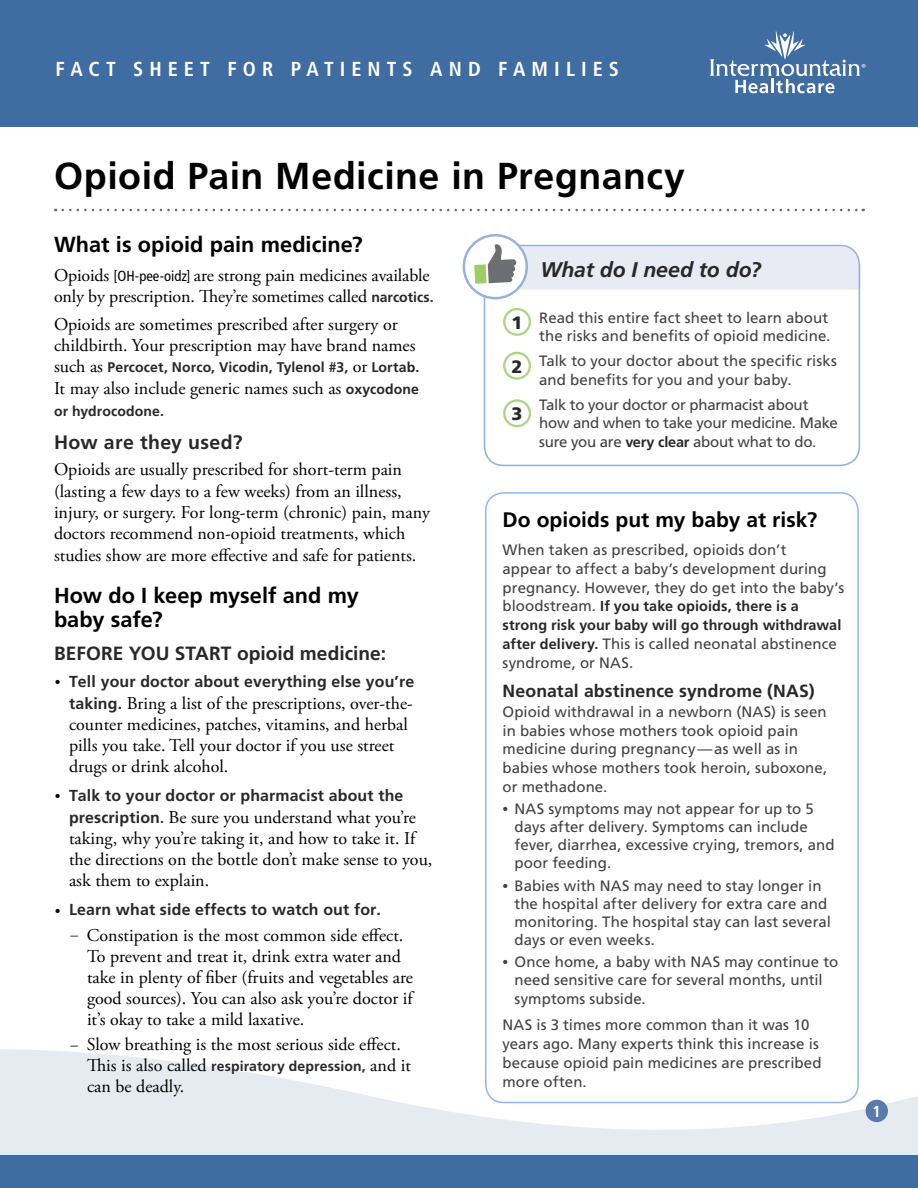
<style>
.page{position:relative;width:918px;height:1188px;background:#fff}
.page>*{position:absolute;margin:0;border:0;box-sizing:border-box;transform-origin:0 0}
.Title__h1{font:700 37.5px "Frutiger LT Std";letter-spacing:.015em;color:#000}
.Level_1__h2{font:700 21.75px/24px "Frutiger LT Std";color:#000}
.Level_2__h3{font:italic 700 21.15px "Frutiger LT Std";letter-spacing:-.005em;color:#292829}
.Level_1__h2-2{font:700 21px "Frutiger LT Std";color:#000}
.t1{font:700 condensed 20.25px "Frutiger LT Std";letter-spacing:.3em;color:#fff}
.Level_2{font:700 19.5px "Frutiger LT Std";letter-spacing:.02em;color:#292829}
.Level_2__h3-2{font:700 19.2px "Frutiger LT Std";color:#292829}
.Main_tight_1{font:18px/21px "Adobe Garamond Pro";color:#000}
.Level_2__h3-3{font:900 18px "Frutiger LT Std";color:#292829}
.Level_3__h4{font:700 17.7px "Frutiger LT Std";letter-spacing:.005em;color:#292829}
.Page_Number{font:700 condensed 16.2px "Frutiger LT Std";color:#fff}
.t2{font:700 15.9px "Frutiger LT Std";letter-spacing:.01em;color:#292829}
.Main_table{font:15px/18.8px "Frutiger LT Std";letter-spacing:.005em;color:#414042}
.Main_table-2{font:15px/18.8px "Frutiger LT Std";letter-spacing:-.015em;color:#414042}
.Main_table-3{font:700 14.4px/18.8px "Frutiger LT Std";letter-spacing:.005em;color:#292829}
.Main_tight_1-2{font:700 14.1px "Frutiger LT Std";letter-spacing:.01em;color:#292829}
.s1{font-family:"Frutiger LT Std";font-stretch:condensed;font-size:14.7px}
.s2{font-family:"Frutiger LT Std";font-weight:700;font-size:14.1px;color:#292829}
.s3{font-family:"Adobe Garamond Pro";font-weight:400;font-size:18px;color:#000}
.s4{font-family:"Adobe Garamond Pro";font-weight:400;font-size:15px;color:#000}
.s5{font-family:"Frutiger LT Std";font-weight:700;font-size:15.9px;color:#292829}
.s6{font-size:15px}
.s7{font-weight:700;font-size:14.4px;color:#292829}
.s8{font-weight:400;font-size:15px;color:#414042}
.s9{font-family:"Adobe Garamond Pro"}
</style>
<div class="page">
<svg style="left:0;top:1049px;width:918px;height:107px;fill:#e6ebf2"></svg>
<div style="left:0;top:1156px;width:918px;height:32px;background:#3f6ca1"></div>
<div style="left:0;top:0;width:918px;height:127px;background:#3f6ca1"></div>
<svg style="left:710px;top:31px;width:156px;height:62px"></svg>
<div style="left:866px;top:1100px;width:22px;height:22px;background:#587bac;border-radius:50%"></div>
<div style="left:485px;top:492px;width:374px;height:611px;border:2px solid #8cb8ef;border-radius:18px"></div>
<svg style="left:63px;top:209px;width:801px;height:2px"></svg>
<div style="left:484px;top:245px;width:376px;height:221px;border:2px solid #98b1dc;border-radius:19px"></div>
<div style="left:503px;top:308px;width:28px;height:28px;border:2px solid #aed582;border-radius:50%"></div>
<div style="left:503px;top:352px;width:28px;height:28px;border:2px solid #aed582;border-radius:50%"></div>
<div style="left:503px;top:399px;width:28px;height:28px;border:2px solid #aed582;border-radius:50%"></div>
<svg style="left:462px;top:234px;width:399px;height:67px"></svg>
<p class="t1" style="left:56px;top:57px;width:565px">FACT SHEET FOR PATIENTS AND FAMILIES</p>
<p class="Title__h1" style="left:54px;top:154px;width:633px">Opioid Pain Medicine in Pregnancy</p>
<p class="Level_1__h2" style="left:54px;top:233px;width:310px">What is opioid pain medicine?</p>
<p class="Main_tight_1" style="left:54px;top:265px;width:381px;line-height:21.8px">Opioids <span class="s1">[OH-pee-oidz]</span> are strong pain medicines available only by prescription. They’re sometimes called <span class="s2">narcotics.</span></p>
<p class="Main_tight_1" style="left:54px;top:314px;width:363px">Opioids are sometimes prescribed after surgery or childbirth. Your prescription may have brand names</p>
<p class="Main_tight_1-2" style="left:54px;top:359px;width:367px"><span class="s3">such as</span> Percocet, Norco, Vicodin, Tylenol #3, <span class="s3">or</span> Lortab.</p>
<p class="Main_tight_1" style="left:54px;top:378px;width:367px">It may also include generic names such as <span class="s2">oxycodone</span></p>
<p class="Main_tight_1-2" style="left:54px;top:402px;width:111px">or hydrocodone.</p>
<p class="Level_2" style="left:54px;top:431px;width:190px">How are they used?</p>
<p class="Main_tight_1" style="left:54px;top:459px;width:378px;line-height:21.5px">Opioids are usually prescribed for short-term pain (lasting a few days to a few weeks) from an illness, injury, or surgery. For long-term (chronic) pain, many doctors recommend non-opioid treatments, which studies show are more effective and safe for patients.</p>
<p class="Level_1__h2" style="left:54px;top:584px;width:306px">How do I keep myself and my baby safe?</p>
<p class="Level_2__h3-2" style="left:54px;top:642px;width:334px">BEFORE YOU START opioid medicine:</p>
<p class="t2" style="left:55px;top:672px;width:361px"><span class="s4">•</span> Tell your doctor about everything else you’re</p>
<p class="Main_tight_1" style="left:69px;top:694px;width:346px"><span class="s5">taking.</span> Bring a list of the prescriptions, over-the&shy;counter medicines, patches, vitamins, and herbal pills you take. Tell your doctor if you use street drugs or drink alcohol.</p>
<p class="t2" style="left:55px;top:786px;width:350px"><span class="s4">•</span> Talk to your doctor or pharmacist about the</p>
<p class="Main_tight_1" style="left:69px;top:808px;width:365px"><span class="s5">prescription</span><span class="s2">.</span> Be sure you understand what you’re taking, why you’re taking it, and how to take it. If the directions on the bottle don’t make sense to you, ask them to explain.</p>
<p class="t2" style="left:55px;top:901px;width:328px"><span class="s4">•</span> Learn what side effects to watch out for.</p>
<p class="Main_tight_1" style="left:87px;top:925px;width:328px;text-indent:-16px"><span class="s6">–</span> Constipation is the most common side effect.<br>To prevent and treat it, drink extra water and take in plenty of fiber (fruits and vegetables are good sources). You can also ask you’re doctor if it’s okay to take a mild laxative.</p>
<p class="Main_tight_1" style="left:70px;top:1035px;width:332px"><span class="s6">–</span> Slow breathing is the most serious side effect.</p>
<p class="Main_tight_1-2" style="left:87px;top:1058px;width:325px"><span class="s3">This is also called</span> respiratory depression, <span class="s3">and it</span></p>
<p class="Main_tight_1" style="left:87px;top:1077px;width:99px">can be deadly.</p>
<p class="Level_2__h3" style="left:540px;top:257px;width:222px">What do I need to do?</p>
<p class="Main_table" style="left:539px;top:308px;width:293px">Read this entire fact sheet to learn about the risks and benefits of opioid medicine.</p>
<p class="Main_table" style="left:539px;top:352px;width:299px">Talk to your doctor about the specific risks and benefits for you and your baby.</p>
<p class="Main_table-2" style="left:539px;top:395px;width:300px">Talk to your doctor or pharmacist about how and when to take your medicine. Make sure you are <span class="s7">very clear</span> about what to do.</p>
<p class="Level_2__h3-3" style="left:512px;top:312px;width:12px">1</p>
<p class="Level_2__h3-3" style="left:512px;top:356px;width:12px">2</p>
<p class="Level_2__h3-3" style="left:512px;top:403px;width:12px">3</p>
<p class="Level_1__h2-2" style="left:503px;top:508px;width:316px">Do opioids put my baby at risk?</p>
<p class="Main_table" style="left:503px;top:541px;width:343px">When taken as prescribed, opioids don’t<br>appear to affect a baby’s development during pregnancy. However, they do get into the baby’s</p>
<p class="Main_table-3" style="left:503px;top:597px;width:340px"><span class="s8">bloodstream.</span> If you take opioids, there is a strong risk your baby will go through withdrawal</p>
<p class="Main_table" style="left:503px;top:634px;width:336px"><span class="s7">after delivery.</span> This is called neonatal abstinence syndrome, or NAS.</p>
<p class="Level_3__h4" style="left:503px;top:680px;width:314px">Neonatal abstinence syndrome (NAS)</p>
<p class="Main_table" style="left:503px;top:702px;width:326px">Opioid withdrawal in a newborn (NAS) is seen in babies whose mothers took opioid pain medicine during pregnancy—as well as in babies whose mothers took heroin, suboxone, or methadone.</p>
<p class="Main_table" style="left:515px;top:800px;width:322px;line-height:18px;text-indent:-12px"><span class="s9">•</span> NAS symptoms may not appear for up to 5 days after delivery. Symptoms can include fever, diarrhea, excessive crying, tremors, and poor feeding.</p>
<p class="Main_table" style="left:515px;top:877px;width:318px;line-height:18px;text-indent:-12px"><span class="s9">•</span> Babies with NAS may need to stay longer in the hospital after delivery for extra care and monitoring. The hospital stay can last several days or even weeks.</p>
<p class="Main_table" style="left:515px;top:953px;width:325px;line-height:18.3px;text-indent:-12px"><span class="s9">•</span> Once home, a baby with NAS may continue to need sensitive care for several months, until symptoms subside.</p>
<p class="Main_table" style="left:503px;top:1016px;width:321px">NAS is 3 times more common than it was 10 years ago. Many experts think this increase is because opioid pain medicines are prescribed more often.</p>
<p class="Page_Number" style="left:873px;top:1101px;width:10px">1</p>
</div>
